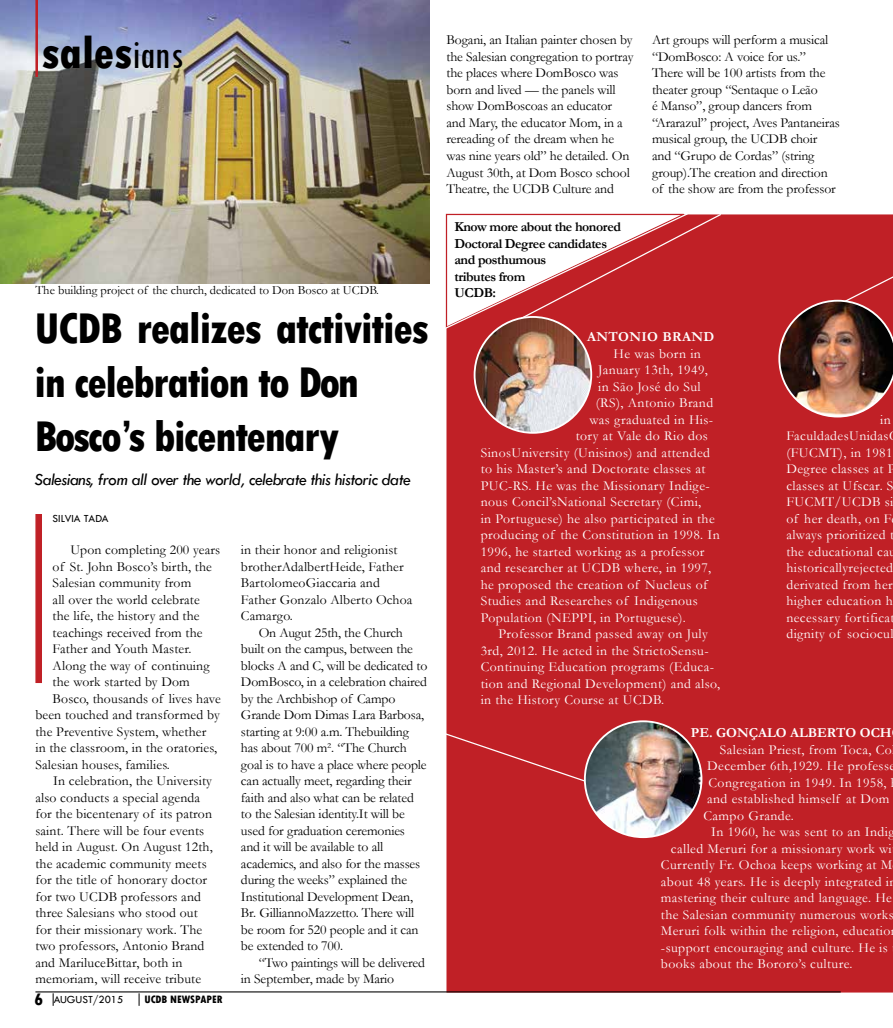
<style>
.page{position:relative;width:893px;height:1028px;background:#fff}
.page>*{position:absolute;margin:0;border:0;box-sizing:border-box;transform-origin:0 0}
.t1{font:800 condensed 47.12px "Tw Cen";color:#000}
.t2{font:800 condensed 45px/54px "Tw Cen";letter-spacing:-.03em;color:#000}
.t3{font:italic 17.5px "Tw Cen";letter-spacing:-.03em;color:#000}
.t4{font:13.75px/16.5px "Garamond";letter-spacing:.03em;color:#fff}
.t5{font:13.75px/16.5px "Garamond";letter-spacing:-.01em;color:#000}
.t6{font:13.75px/16.5px "Garamond";letter-spacing:.01em;color:#000}
.t7{font:700 13.75px/16.5px "Garamond";letter-spacing:-.03em;color:#000}
.t8{font:700 13.75px "Garamond";color:#fff}
.t9{font:700 13.75px "Garamond";letter-spacing:.03em;color:#fff}
.t10{font:12.5px "Garamond";color:#000}
.t11{font:11.25px "Tw Cen";color:#000}
.t12{font:800 condensed 11.25px "Tw Cen";color:#000}
.s1{font-weight:400;font-size:41.5px}
.s2{font-weight:800;font-stretch:condensed;font-size:17.5px}
</style>
<div class="page">
<div style="left:446px;top:214px;width:447px;height:778px;background:#c02026"></div>
<img style="left:0;top:0;width:429px;height:284px">
<svg style="left:35px;top:0;width:3px;height:77px"></svg>
<div style="left:35px;top:514px;width:7px;height:169px;background:#c02026;border:1px solid #c02026"></div>
<svg style="left:445px;top:213px;width:277px;height:117px"></svg>
<div style="left:446px;top:731px;width:139px;height:56px;background:#c02026"></div>
<img style="left:475px;top:317px;width:116px;height:116px">
<div style="left:474px;top:316px;width:118px;height:118px;border:2px solid #fff;border-radius:50%"></div>
<img style="left:778px;top:214px;width:115px;height:203px">
<img style="left:585px;top:721px;width:116px;height:116px">
<div style="left:584px;top:720px;width:118px;height:118px;border:2px solid #fff;border-radius:50%"></div>
<svg style="left:139px;top:993px;width:1px;height:12px"></svg>
<svg style="left:53px;top:993px;width:1px;height:12px"></svg>
<hr style="left:35px;top:991px;width:806px;height:1px;background:#000">
<h1 class="t1" style="left:42px;top:25px;width:143px">sales<span class="s1">ians</span></h1>
<p class="t10" style="left:35px;top:282px;width:345px">The building project of the church, dedicated to Don Bosco at UCDB.</p>
<h2 class="t2" style="left:35px;top:301px;width:396px">UCDB realizes atctivities in celebration to Don<br>Bosco’s bicentenary</h2>
<p class="t3" style="left:35px;top:469px;width:378px">Salesians, from all over the world, celebrate this historic date</p>
<p class="t11" style="left:53px;top:512px;width:58px">SILVIA TADA</p>
<p class="t6" style="left:70px;top:541px;width:151px">Upon completing 200 years</p>
<p class="t6" style="left:53px;top:557px;width:161px">of St. John Bosco’s birth, the</p>
<p class="t6" style="left:53px;top:574px;width:140px">Salesian community from</p>
<p class="t6" style="left:53px;top:590px;width:149px">all over the world celebrate</p>
<p class="t6" style="left:53px;top:607px;width:148px">the life, the history and the</p>
<p class="t6" style="left:53px;top:623px;width:152px">teachings received from the</p>
<p class="t6" style="left:53px;top:640px;width:140px">Father and Youth Master.</p>
<p class="t6" style="left:53px;top:656px;width:158px">Along the way of continuing</p>
<p class="t6" style="left:53px;top:673px;width:139px">the work started by Dom</p>
<p class="t6" style="left:53px;top:689px;width:170px">Bosco, thousands of lives have</p>
<p class="t6" style="left:35px;top:706px;width:186px">been touched and transformed by</p>
<p class="t6" style="left:35px;top:722px;width:172px">the Preventive System, whether</p>
<p class="t6" style="left:35px;top:739px;width:183px">in the classroom, in the oratories,</p>
<p class="t6" style="left:35px;top:755px;width:136px">Salesian houses, families.</p>
<p class="t6" style="left:53px;top:772px;width:160px">In celebration, the University</p>
<p class="t6" style="left:35px;top:788px;width:166px">also conducts a special agenda</p>
<p class="t6" style="left:35px;top:805px;width:178px">for the bicentenary of its patron</p>
<p class="t6" style="left:35px;top:821px;width:170px">saint. There will be four events</p>
<p class="t6" style="left:35px;top:838px;width:179px">held in August. On August 12th,</p>
<p class="t6" style="left:35px;top:854px;width:173px">the academic community meets</p>
<p class="t6" style="left:35px;top:871px;width:173px">for the title of honorary doctor</p>
<p class="t6" style="left:35px;top:887px;width:167px">for two UCDB professors and</p>
<p class="t6" style="left:35px;top:904px;width:164px">three Salesians who stood out</p>
<p class="t6" style="left:35px;top:920px;width:168px">for their missionary work. The</p>
<p class="t6" style="left:35px;top:937px;width:171px">two professors, Antonio Brand</p>
<p class="t6" style="left:35px;top:953px;width:149px">and MariluceBittar, both in</p>
<p class="t6" style="left:35px;top:970px;width:167px">memoriam, will receive tribute</p>
<p class="t11" style="left:35px;top:992px;width:90px"><span class="s2">6</span> AUGUST/2015</p>
<p class="t12" style="left:144px;top:992px;width:80px">UCDB NEWSPAPER</p>
<p class="t6" style="left:241px;top:541px;width:173px">in their honor and religionist brotherAdalbertHeide, Father<br>BartolomeoGiaccaria and<br>Father Gonzalo Alberto Ochoa<br>Camargo.</p>
<p class="t5" style="left:241px;top:623px;width:188px;text-indent:18px">On Augut 25th, the Church built on the campus, between the blocks A and C, will be dedicated to<br>DomBosco, in a celebration chaired by the Archbishop of Campo<br>Grande Dom Dimas Lara Barbosa, starting at 9:00 a.m. Thebuilding has about 700 m². “The Church goal is to have a place where people can actually meet, regarding their faith and also what can be related to the Salesian identity.It will be used for graduation ceremonies and it will be available to all academics, and also for the masses during the weeks” explained the<br>Institutional Development Dean,<br>Br. GilliannoMazzetto. There will be room for 520 people and it can be extended to 700.</p>
<p class="t5" style="left:241px;top:953px;width:186px;text-indent:18px">“Two paintings will be delivered in September, made by Mario</p>
<p class="t5" style="left:446px;top:32px;width:188px">Bogani, an Italian painter chosen by the Salesian congregation to portray the places where DomBosco was born and lived — the panels will show DomBoscoas an educator and Mary, the educator Mom, in a rereading of the dream when he was nine years old” he detailed. On<br>August 30th, at Dom Bosco school<br>Theatre, the UCDB Culture and</p>
<p class="t5" style="left:652px;top:32px;width:189px">Art groups will perform a musical “DomBosco: A voice for us.”<br>There will be 100 artists from the theater group “Sentaque o Leão<br>é Manso”, group dancers from “Ararazul” project, Aves Pantaneiras musical group, the UCDB choir and “Grupo de Cordas” (string group).The creation and direction of the show are from the professor</p>
<p class="t7" style="left:454px;top:218px;width:168px">Know more about the honored<br>Doctoral Degree candidates and posthumous<br>tributes from<br>UCDB:</p>
<p class="t9" style="left:587px;top:327px;width:129px">ANTONIO BRAND</p>
<p class="t4" style="left:613px;top:345px;width:89px">He was born in</p>
<p class="t4" style="left:598px;top:361px;width:111px">January 13th, 1949,</p>
<p class="t4" style="left:598px;top:378px;width:104px">in São José do Sul</p>
<p class="t4" style="left:596px;top:394px;width:119px">(RS), Antonio Brand</p>
<p class="t4" style="left:589px;top:411px;width:125px">was graduated in His-</p>
<p class="t4" style="left:576px;top:427px;width:134px">tory at Vale do Rio dos</p>
<p class="t4" style="left:481px;top:444px;width:231px">SinosUniversity (Unisinos) and attended</p>
<p class="t4" style="left:481px;top:460px;width:226px">to his Master’s and Doctorate classes at</p>
<p class="t4" style="left:481px;top:477px;width:231px">PUC-RS. He was the Missionary Indige-</p>
<p class="t4" style="left:481px;top:493px;width:222px">nous Concil’sNational Secretary (Cimi,</p>
<p class="t4" style="left:481px;top:510px;width:236px">in Portuguese) he also participated in the</p>
<p class="t4" style="left:481px;top:526px;width:241px">producing of the Constitution in 1998. In</p>
<p class="t4" style="left:481px;top:543px;width:225px">1996, he started working as a professor</p>
<p class="t4" style="left:481px;top:559px;width:232px">and researcher at UCDB where, in 1997,</p>
<p class="t4" style="left:481px;top:576px;width:228px">he proposed the creation of Nucleus of</p>
<p class="t4" style="left:481px;top:592px;width:218px">Studies and Researches of Indigenous</p>
<p class="t4" style="left:481px;top:609px;width:207px">Population (NEPPI, in Portuguese).</p>
<p class="t4" style="left:498px;top:625px;width:211px">Professor Brand passed away on July</p>
<p class="t4" style="left:481px;top:642px;width:229px">3rd, 2012. He acted in the StrictoSensu-</p>
<p class="t4" style="left:481px;top:658px;width:235px">Continuing Education programs (Educa-</p>
<p class="t4" style="left:481px;top:675px;width:241px">tion and Regional Development) and also,</p>
<p class="t4" style="left:481px;top:691px;width:185px">in the History Course at UCDB.</p>
<p class="t4" style="left:786px;top:411px;width:111px;text-indent:94px">in<br>FaculdadesUnidas (FUCMT), in 1981<br>Degree classes at P classes at Ufscar. S<br>FUCMT/UCDB si of her death, on F always prioritized t the educational cau historicallyrejected derivated from her higher education h necessary fortificat dignity of sociocul</p>
<p class="t8" style="left:691px;top:723px;width:202px">PE. GONÇALO ALBERTO OCH</p>
<p class="t4" style="left:720px;top:741px;width:173px">Salesian Priest, from Toca, Co</p>
<p class="t4" style="left:707px;top:757px;width:189px">December 6th,1929. He professe</p>
<p class="t4" style="left:708px;top:774px;width:180px">Congregation in 1949. In 1958,</p>
<p class="t4" style="left:707px;top:790px;width:184px">and established himself at Dom</p>
<p class="t4" style="left:703px;top:807px;width:92px">Campo Grande.</p>
<p class="t4" style="left:711px;top:823px;width:185px">In 1960, he was sent to an Indig</p>
<p class="t4" style="left:671px;top:840px;width:222px">called Meruri for a missionary work wi</p>
<p class="t4" style="left:661px;top:856px;width:233px">Currently Fr. Ochoa keeps working at M</p>
<p class="t4" style="left:661px;top:873px;width:237px">about 48 years. He is deeply integrated in</p>
<p class="t4" style="left:661px;top:889px;width:232px">mastering their culture and language. He</p>
<p class="t4" style="left:661px;top:906px;width:234px">the Salesian community numerous works</p>
<p class="t4" style="left:661px;top:922px;width:231px">Meruri folk within the religion, educatio</p>
<p class="t4" style="left:661px;top:939px;width:228px">-support encouraging and culture. He is</p>
<p class="t4" style="left:661px;top:955px;width:193px">books about the Bororo’s culture.</p>
</div>
